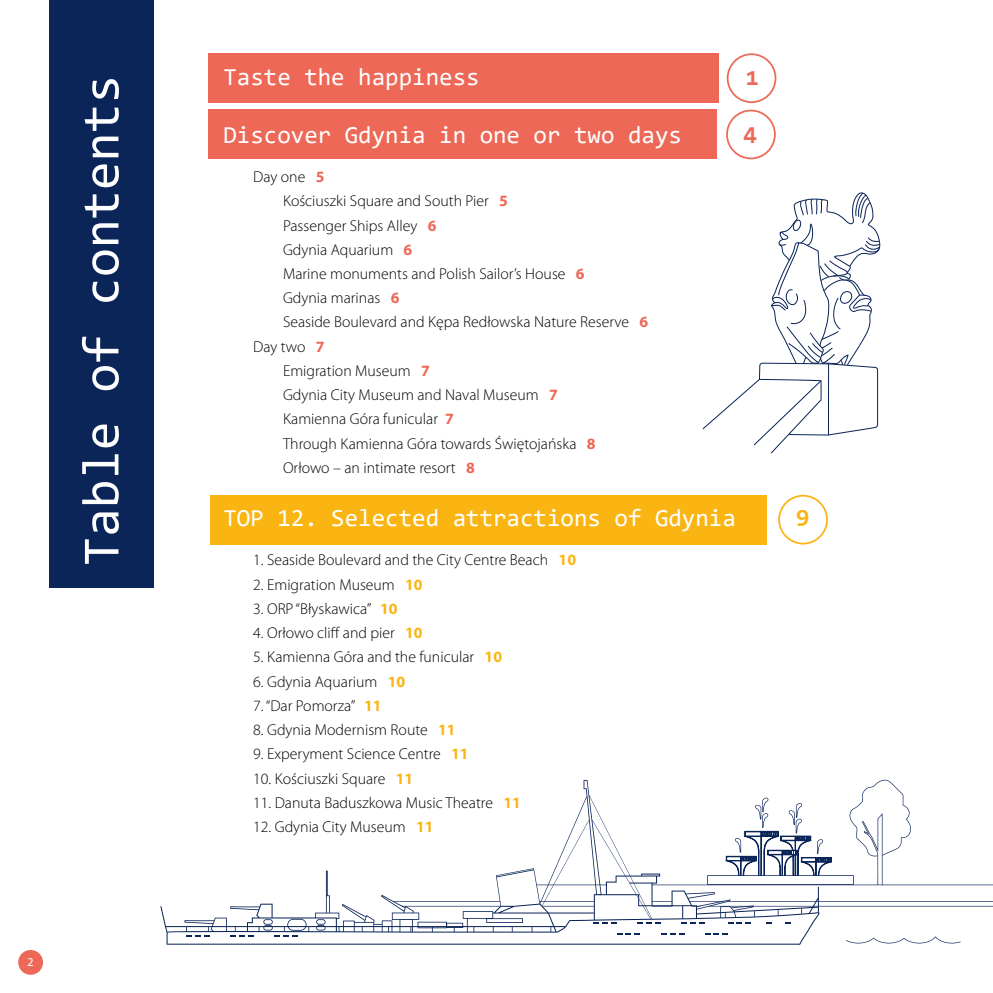
<style>
.page{position:relative;width:993px;height:993px;background:#fff}
.page>*{position:absolute;margin:0;border:0;box-sizing:border-box;transform-origin:0 0}
.t1{font:52.5px "Consolas";color:#fff}
.t2{font:24.5px "Consolas";color:#fff}
.t3{font:700 24.5px "Consolas";color:#ed6857}
.t4{font:700 24.5px "Consolas";color:#fab513}
.t5{font:300 15.75px "Myriad Pro";color:#000}
.t6{font:12.25px "Consolas";color:#fff}
.s1{font-weight:700;color:#ed6857}
.s2{font-weight:700;color:#fab513}
</style>
<div class="page">
<svg style="left:845px;top:936px;width:115px;height:7px"></svg>
<svg style="left:160px;top:780px;width:659px;height:164px"></svg>
<svg style="left:316px;top:918px;width:9px;height:6px"></svg>
<svg style="left:263px;top:918px;width:10px;height:6px"></svg>
<svg style="left:727px;top:922px;width:24px;height:1px"></svg>
<svg style="left:680px;top:922px;width:24px;height:1px"></svg>
<svg style="left:637px;top:922px;width:23px;height:1px"></svg>
<svg style="left:592px;top:922px;width:24px;height:1px"></svg>
<svg style="left:704px;top:933px;width:24px;height:1px"></svg>
<svg style="left:660px;top:933px;width:24px;height:1px"></svg>
<svg style="left:616px;top:933px;width:24px;height:1px"></svg>
<svg style="left:274px;top:934px;width:24px;height:2px"></svg>
<svg style="left:230px;top:934px;width:24px;height:2px"></svg>
<svg style="left:186px;top:934px;width:24px;height:2px"></svg>
<svg style="left:392px;top:900px;width:108px;height:6px"></svg>
<svg style="left:651px;top:900px;width:21px;height:6px"></svg>
<svg style="left:689px;top:900px;width:303px;height:6px"></svg>
<svg style="left:542px;top:905px;width:52px;height:1px"></svg>
<hr style="left:539px;top:900px;width:55px;height:1px;background:#0b2559">
<svg style="left:536px;top:884px;width:70px;height:1px"></svg>
<svg style="left:651px;top:779px;width:341px;height:106px"></svg>
<div style="left:208px;top:53px;width:510px;height:50px;background:#ed6857"></div>
<div style="left:208px;top:110px;width:508px;height:49px;background:#ed6857"></div>
<div style="left:210px;top:494px;width:556px;height:50px;background:#fab513"></div>
<div style="left:50px;top:0;width:104px;height:587px;background:#0b2559"></div>
<svg style="left:702px;top:192px;width:178px;height:261px"></svg>
<div style="left:726px;top:53px;width:50px;height:50px;border:2px solid #ed6857;border-radius:50%"></div>
<div style="left:778px;top:494px;width:49px;height:50px;border:2px solid #fab513;border-radius:50%"></div>
<div style="left:725px;top:110px;width:50px;height:49px;border:2px solid #ed6857;border-radius:50%"></div>
<div style="left:18px;top:949px;width:25px;height:25px;background:#ed6857;border-radius:50%"></div>
<h1 class="t1" style="left:65px;top:566px;width:492px;rotate:-90deg">Table of contents</h1>
<p class="t6" style="left:27px;top:953px;width:8px">2</p>
<h2 class="t2" style="left:223px;top:60px;width:258px">Taste the happiness</h2>
<h2 class="t3" style="left:745px;top:61px;width:15px">1</h2>
<h2 class="t2" style="left:223px;top:118px;width:460px">Discover Gdynia in one or two days</h2>
<h2 class="t3" style="left:743px;top:119px;width:15px">4</h2>
<p class="t5" style="left:253px;top:167px;width:73px">Day one <span class="s1">5</span></p>
<p class="t5" style="left:283px;top:191px;width:226px">Kościuszki Square and South Pier <span class="s1">5</span></p>
<p class="t5" style="left:283px;top:216px;width:155px">Passenger Ships Alley <span class="s1">6</span></p>
<p class="t5" style="left:283px;top:240px;width:131px">Gdynia Aquarium <span class="s1">6</span></p>
<p class="t5" style="left:283px;top:264px;width:303px">Marine monuments and Polish Sailor’s House <span class="s1">6</span></p>
<p class="t5" style="left:283px;top:288px;width:118px">Gdynia marinas <span class="s1">6</span></p>
<p class="t5" style="left:283px;top:312px;width:366px">Seaside Boulevard and Kępa Redłowska Nature Reserve <span class="s1">6</span></p>
<p class="t5" style="left:253px;top:337px;width:73px">Day two <span class="s1">7</span></p>
<p class="t5" style="left:283px;top:361px;width:148px">Emigration Museum <span class="s1">7</span></p>
<p class="t5" style="left:283px;top:385px;width:276px">Gdynia City Museum and Naval Museum <span class="s1">7</span></p>
<p class="t5" style="left:283px;top:409px;width:172px">Kamienna Góra funicular <span class="s1">7</span></p>
<p class="t5" style="left:283px;top:434px;width:314px">Through Kamienna Góra towards Świętojańska <span class="s1">8</span></p>
<p class="t5" style="left:283px;top:458px;width:193px">Orłowo – an intimate resort <span class="s1">8</span></p>
<h2 class="t2" style="left:223px;top:501px;width:514px">TOP 12. Selected attractions of Gdynia</h2>
<h2 class="t4" style="left:795px;top:502px;width:15px">9</h2>
<p class="t5" style="left:253px;top:550px;width:324px">1. Seaside Boulevard and the City Centre Beach <span class="s2">10</span></p>
<p class="t5" style="left:253px;top:574px;width:171px">2. Emigration Museum <span class="s2">10</span></p>
<p class="t5" style="left:253px;top:599px;width:146px">3. ORP “Błyskawica” <span class="s2">10</span></p>
<p class="t5" style="left:253px;top:623px;width:171px">4. Orłowo cliff and pier <span class="s2">10</span></p>
<p class="t5" style="left:253px;top:647px;width:250px">5. Kamienna Góra and the funicular <span class="s2">10</span></p>
<p class="t5" style="left:253px;top:671px;width:153px">6. Gdynia Aquarium <span class="s2">10</span></p>
<p class="t5" style="left:253px;top:695px;width:130px">7. “Dar Pomorza” <span class="s2">11</span></p>
<p class="t5" style="left:253px;top:720px;width:204px">8. Gdynia Modernism Route <span class="s2">11</span></p>
<p class="t5" style="left:253px;top:744px;width:217px">9. Experyment Science Centre <span class="s2">11</span></p>
<p class="t5" style="left:253px;top:768px;width:161px">10. Kościuszki Square <span class="s2">11</span></p>
<p class="t5" style="left:253px;top:792px;width:269px">11. Danuta Baduszkowa Music Theatre <span class="s2">11</span></p>
<p class="t5" style="left:253px;top:817px;width:182px">12. Gdynia City Museum <span class="s2">11</span></p>
</div>
